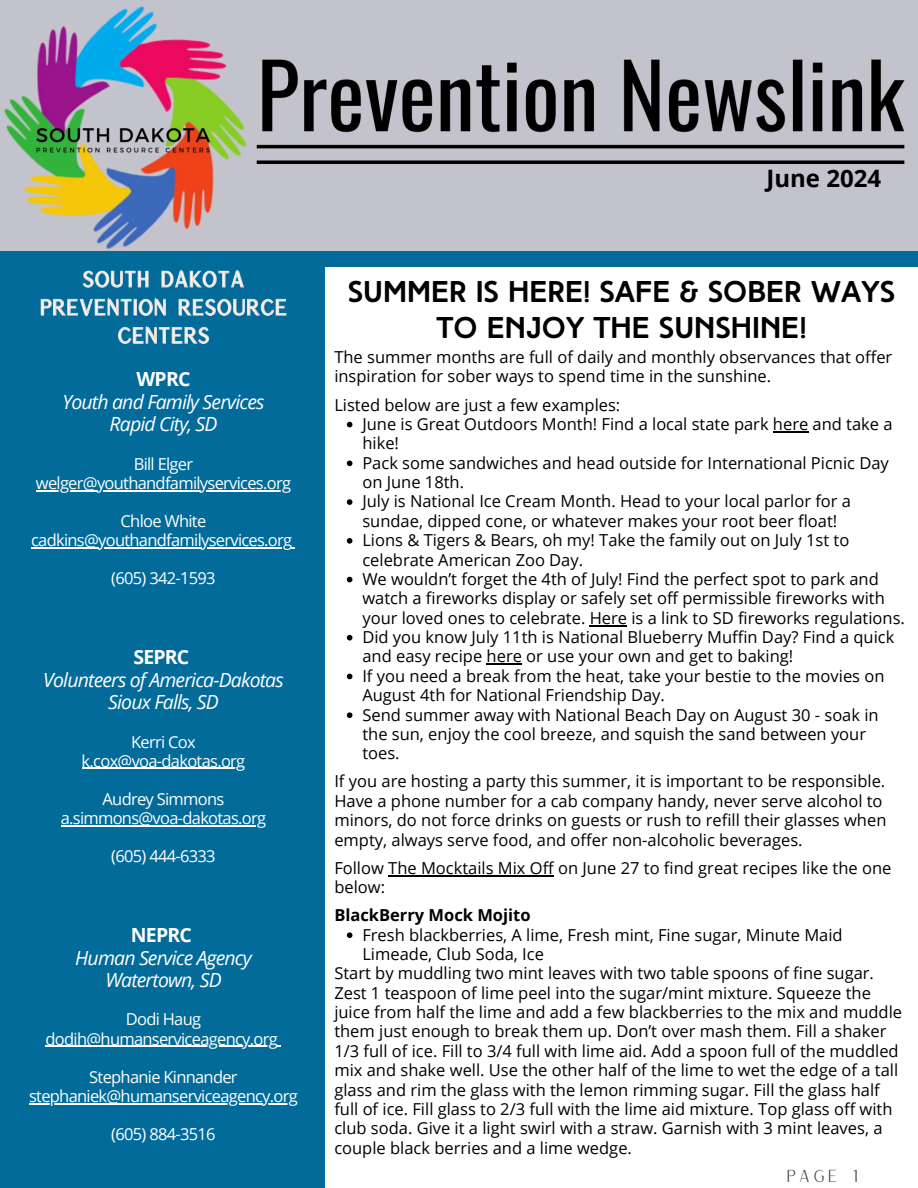
<style>
.page{position:relative;width:918px;height:1188px;background:#fff}
.page>*{position:absolute;margin:0;border:0;box-sizing:border-box;transform-origin:0 0}
.t1{font:700 30px/36px "High Tide";color:#000;text-align:center}
.t2{font:700 24px "Open Sans";color:#000}
.t3{font:20.4px/28.2px "Versailles";color:#fff9f9;text-align:center}
.t4{font:italic 19.5px/22.5px "Open Sans";letter-spacing:-.045em;color:#fff;text-align:center}
.t5{font:700 19.5px "Open Sans";letter-spacing:-.04em;color:#fff}
.t6{font:16.95px "Versailles";color:#444440}
.t7{font:16.5px/19.4px "Open Sans";color:#000}
.t8{font:16.5px/19.2px "Open Sans";letter-spacing:-.04em;color:#fff;text-align:center}
.t9{font:700 16.5px "Open Sans";color:#000}
</style>
<div class="page">
<div style="left:0;top:259px;width:325px;height:929px;background:#026b9a"></div>
<div style="left:0;top:251px;width:918px;height:16px;background:#026b9a"></div>
<img style="left:0;top:1px;width:918px;height:250px">
<hr style="left:36px;top:490px;width:254px;height:1px;background:#fff">
<hr style="left:31px;top:547px;width:261px;height:1px;background:#fff">
<hr style="left:82px;top:768px;width:163px;height:1px;background:#fff">
<hr style="left:61px;top:825px;width:205px;height:1px;background:#fff">
<hr style="left:46px;top:1046px;width:231px;height:1px;background:#fff">
<hr style="left:29px;top:1103px;width:268px;height:1px;background:#fff">
<svg style="left:40px;top:269px;width:247px;height:75px"></svg>
<svg style="left:347px;top:422px;width:5px;height:5px"></svg>
<hr style="left:773px;top:431px;width:35px;height:1px;background:#000">
<svg style="left:347px;top:461px;width:5px;height:5px"></svg>
<svg style="left:347px;top:499px;width:5px;height:6px"></svg>
<svg style="left:347px;top:538px;width:5px;height:6px"></svg>
<svg style="left:347px;top:577px;width:5px;height:5px"></svg>
<hr style="left:590px;top:625px;width:37px;height:1px;background:#000">
<svg style="left:347px;top:635px;width:5px;height:6px"></svg>
<hr style="left:487px;top:664px;width:35px;height:1px;background:#000">
<svg style="left:347px;top:674px;width:5px;height:5px"></svg>
<svg style="left:347px;top:712px;width:5px;height:6px"></svg>
<hr style="left:388px;top:875px;width:166px;height:1px;background:#000">
<svg style="left:347px;top:932px;width:5px;height:6px"></svg>
<p class="t3" style="left:40px;top:264px;width:249px">SOUTH DAKOTA<br>PREVENTION RESOURCE<br>CENTERS</p>
<p class="t5" style="left:137px;top:366px;width:55px">WPRC</p>
<p class="t4" style="left:63px;top:390px;width:204px">Youth and Family Services<br>Rapid City, SD</p>
<p class="t8" style="left:36px;top:454px;width:257px">Bill Elger welger@youthandfamilyservices.org</p>
<p class="t8" style="left:31px;top:511px;width:263px">Chloe White cadkins@youthandfamilyservices.org</p>
<p class="t8" style="left:111px;top:568px;width:106px">(605) 342-1593</p>
<p class="t5" style="left:134px;top:644px;width:57px">SEPRC</p>
<p class="t4" style="left:43px;top:668px;width:242px">Volunteers of America-Dakotas<br>Sioux Falls, SD</p>
<p class="t8" style="left:82px;top:732px;width:165px">Kerri Cox k.cox@voa-dakotas.org</p>
<p class="t8" style="left:61px;top:789px;width:207px">Audrey Simmons a.simmons@voa-dakotas.org</p>
<p class="t8" style="left:111px;top:846px;width:106px">(605) 444-6333</p>
<p class="t5" style="left:131px;top:921px;width:62px">NEPRC</p>
<p class="t4" style="left:75px;top:946px;width:178px">Human Service Agency<br>Watertown, SD</p>
<p class="t8" style="left:46px;top:1009px;width:234px">Dodi Haug dodih@humanserviceagency.org</p>
<p class="t8" style="left:29px;top:1067px;width:270px">Stephanie Kinnander stephaniek@humanserviceagency.org</p>
<p class="t8" style="left:111px;top:1124px;width:106px">(605) 884-3516</p>
<p class="t2" style="left:766px;top:161px;width:116px">June 2024</p>
<h3 class="t1" style="left:348px;top:277px;width:549px">SUMMER IS HERE! SAFE &amp; SOBER WAYS<br>TO ENJOY THE SUNSHINE!</h3>
<h1 class="t7" style="left:334px;top:347px;width:560px">The summer months are full of daily and monthly observances that offer inspiration for sober ways to spend time in the sunshine.</h1>
<p class="t7" style="left:334px;top:394px;width:288px">Listed below are just a few examples:</p>
<p class="t7" style="left:362px;top:414px;width:532px">June is Great Outdoors Month! Find a local state park here and take a hike!</p>
<p class="t7" style="left:362px;top:453px;width:528px">Pack some sandwiches and head outside for International Picnic Day on June 18th.</p>
<p class="t7" style="left:362px;top:491px;width:490px">July is National Ice Cream Month. Head to your local parlor for a sundae, dipped cone, or whatever makes your root beer float!</p>
<p class="t7" style="left:362px;top:530px;width:488px">Lions &amp; Tigers &amp; Bears, oh my! Take the family out on July 1st to celebrate American Zoo Day.</p>
<p class="t7" style="left:362px;top:569px;width:544px">We wouldn’t forget the 4th of July! Find the perfect spot to park and watch a fireworks display or safely set off permissible fireworks with your loved ones to celebrate. Here is a link to SD fireworks regulations.</p>
<p class="t7" style="left:362px;top:627px;width:534px">Did you know July 11th is National Blueberry Muffin Day? Find a quick and easy recipe here or use your own and get to baking!</p>
<p class="t7" style="left:362px;top:666px;width:524px">If you need a break from the heat, take your bestie to the movies on<br>August 4th for National Friendship Day.</p>
<p class="t7" style="left:362px;top:704px;width:518px">Send summer away with National Beach Day on August 30 - soak in the sun, enjoy the cool breeze, and squish the sand between your toes.</p>
<p class="t7" style="left:334px;top:771px;width:554px">If you are hosting a party this summer, it is important to be responsible.<br>Have a phone number for a cab company handy, never serve alcohol to minors, do not force drinks on guests or rush to refill their glasses when empty, always serve food, and offer non-alcoholic beverages.</p>
<p class="t7" style="left:334px;top:858px;width:559px">Follow The Mocktails Mix Off on June 27 to find great recipes like the one below:</p>
<p class="t9" style="left:334px;top:904px;width:198px">BlackBerry Mock Mojito</p>
<h6 class="t7" style="left:362px;top:924px;width:482px">Fresh blackberries, A lime, Fresh mint, Fine sugar, Minute Maid<br>Limeade, Club Soda, Ice</h6>
<p class="t7" style="left:334px;top:963px;width:569px">Start by muddling two mint leaves with two table spoons of fine sugar.<br>Zest 1 teaspoon of lime peel into the sugar/mint mixture. Squeeze the juice from half the lime and add a few blackberries to the mix and muddle them just enough to break them up. Don’t over mash them. Fill a shaker 1/3 full of ice. Fill to 3/4 full with lime aid. Add a spoon full of the muddled mix and shake well. Use the other half of the lime to wet the edge of a tall glass and rim the glass with the lemon rimming sugar. Fill the glass half full of ice. Fill glass to 2/3 full with the lime aid mixture. Top glass off with club soda. Give it a light swirl with a straw. Garnish with 3 mint leaves, a couple black berries and a lime wedge.</p>
<h2 class="t6" style="left:786px;top:1165px;width:74px">PAGE 1</h2>
</div>
